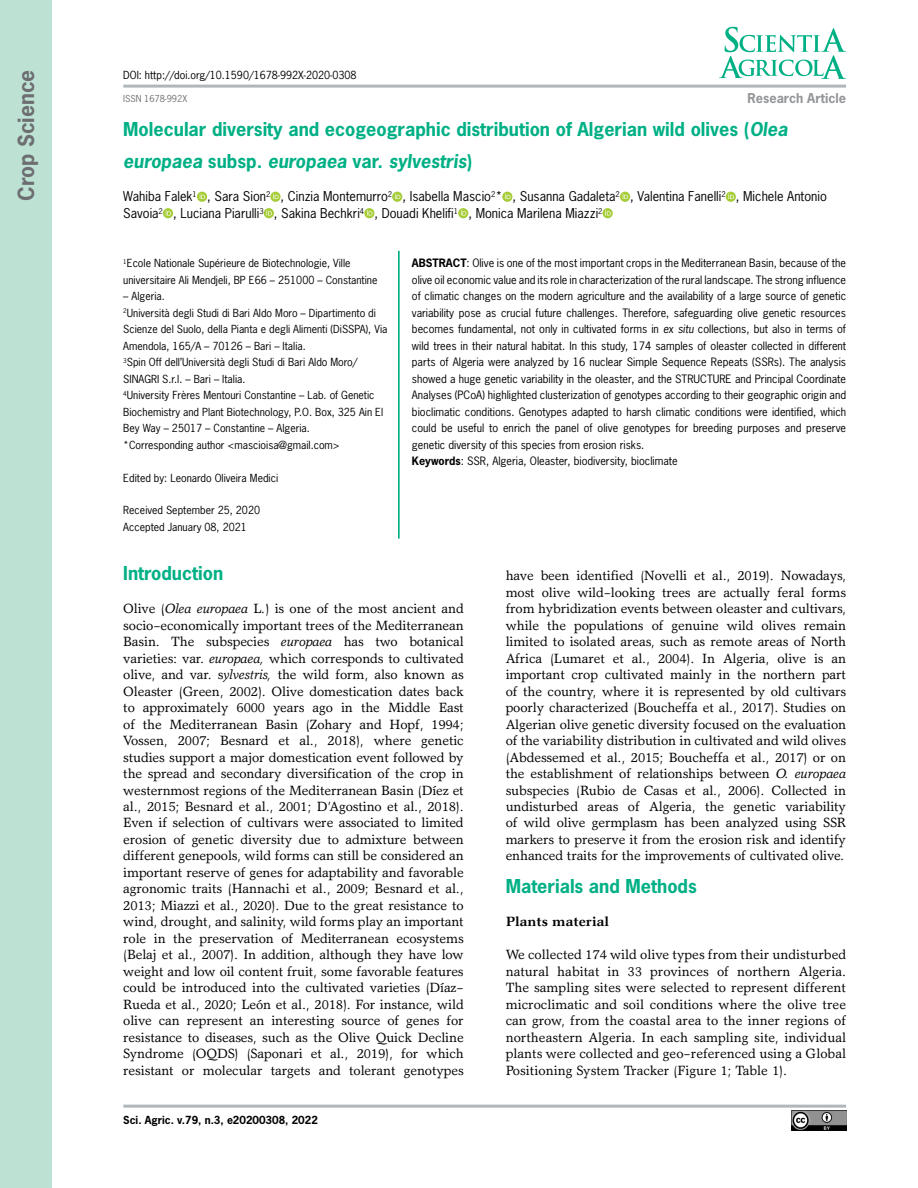
<style>
.page{position:relative;width:918px;height:1188px;background:#fff}
.page>*{position:absolute;margin:0;border:0;box-sizing:border-box;transform-origin:0 0}
.t1{font:700 21px "News Gothic";color:#6d6e71}
.t2{font:700 18px "News Gothic";color:#00b085}
.t3{font:italic 700 18px "News Gothic";color:#00b085}
.t4{font:13.5px/16.5px "Garth Graphic";letter-spacing:-.01em;color:#000;text-align:justify}
.t5{font:700 13.5px "Garth Graphic";color:#000}
.t6{font:12.75px/16.5px "News Gothic";color:#000}
.t7{font:700 12.75px "News Gothic";color:#939598}
.t8{font:10.8px/16.5px "News Gothic";color:#000}
.t9{font:10.5px/16.5px "News Gothic";color:#000}
.t10{font:700 10.5px "News Gothic";color:#000}
.t11{font:9px "News Gothic";color:#6d6e71}
.s1{font-style:italic}
.s2{font-style:normal}
.s3{font-weight:700}
</style>
<div class="page">
<svg style="left:719px;top:27px;width:127px;height:52px"></svg>
<div style="left:0;top:0;width:51px;height:1188px;background:#bde2d4"></div>
<hr style="left:123px;top:85px;width:723px;height:3px;background:#b0b7bb">
<hr style="left:123px;top:1105px;width:723px;height:3px;background:#b0b7bb">
<img style="left:791px;top:1111px;width:55px;height:19px">
<svg style="left:197px;top:192px;width:10px;height:10px"></svg>
<svg style="left:200px;top:193px;width:5px;height:6px"></svg>
<div style="left:270px;top:192px;width:11px;height:10px;background:#a6cc38;border-radius:50%"></div>
<svg style="left:273px;top:193px;width:6px;height:6px"></svg>
<div style="left:392px;top:192px;width:10px;height:10px;background:#a6cc38;border-radius:50%"></div>
<svg style="left:395px;top:193px;width:5px;height:6px"></svg>
<svg style="left:502px;top:192px;width:10px;height:10px"></svg>
<svg style="left:505px;top:193px;width:6px;height:6px"></svg>
<svg style="left:620px;top:192px;width:10px;height:10px"></svg>
<svg style="left:623px;top:193px;width:5px;height:6px"></svg>
<div style="left:726px;top:192px;width:10px;height:10px;background:#a6cc38;border-radius:50%"></div>
<svg style="left:728px;top:193px;width:6px;height:6px"></svg>
<svg style="left:163px;top:208px;width:10px;height:10px"></svg>
<svg style="left:166px;top:210px;width:5px;height:6px"></svg>
<div style="left:264px;top:208px;width:10px;height:10px;background:#a6cc38;border-radius:50%"></div>
<svg style="left:266px;top:210px;width:6px;height:6px"></svg>
<svg style="left:364px;top:208px;width:10px;height:10px"></svg>
<svg style="left:367px;top:210px;width:6px;height:6px"></svg>
<svg style="left:458px;top:208px;width:10px;height:10px"></svg>
<svg style="left:461px;top:210px;width:5px;height:6px"></svg>
<svg style="left:603px;top:208px;width:10px;height:10px"></svg>
<svg style="left:605px;top:210px;width:6px;height:6px"></svg>
<hr style="left:398px;top:251px;width:2px;height:288px;background:#00b085">
<h1 class="t1" style="left:12px;top:201px;width:132px;rotate:-90deg">Crop Science</h1>
<p class="t9" style="left:123px;top:66px;width:235px">DOI: http://doi.org/10.1590/1678-992X-2020-0308</p>
<p class="t11" style="left:123px;top:93px;width:65px">ISSN 1678-992X</p>
<p class="t7" style="left:748px;top:89px;width:100px">Research Article</p>
<h2 class="t2" style="left:123px;top:117px;width:666px">Molecular diversity and ecogeographic distribution of Algerian wild olives (<span class="s1">Olea</span></h2>
<h2 class="t3" style="left:123px;top:150px;width:351px">europaea <span class="s2">subsp.</span> europaea <span class="s2">var.</span> sylvestris<span class="s2">)</span></h2>
<p class="t6" style="left:123px;top:188px;width:705px">Wahiba Falek<sup>1</sup> , Sara Sion<sup>2</sup> , Cinzia Montemurro<sup>2</sup> , Isabella Mascio<sup>2</sup>* , Susanna Gadaleta<sup>2</sup> , Valentina Fanelli<sup>2</sup> , Michele Antonio<br>Savoia<sup>2</sup> , Luciana Piarulli<sup>3</sup> , Sakina Bechkri<sup>4</sup> , Douadi Khelifi<sup>1</sup> , Monica Marilena Miazzi<sup>2</sup></p>
<p class="t9" style="left:123px;top:255px;width:256px"><sup>1</sup>Ecole Nationale Supérieure de Biotechnologie, Ville universitaire Ali Mendjeli, BP E66 – 251000 – Constantine</p>
<p class="t9" style="left:123px;top:288px;width:266px">– Algeria.<br><sup>2</sup>Università degli Studi di Bari Aldo Moro – Dipartimento di Scienze del Suolo, della Pianta e degli Alimenti (DiSSPA), Via Amendola, 165/A – 70126 – Bari – Italia.<br><sup>3</sup>Spin Off dell’Università degli Studi di Bari Aldo Moro/ SINAGRI S.r.l. – Bari – Italia.<br><sup>4</sup>University Frères Mentouri Constantine – Lab. of Genetic Biochemistry and Plant Biotechnology, P.O. Box, 325 Ain El Bey Way – 25017 – Constantine – Algeria.<br>*Corresponding author &lt;mascioisa@gmail.com&gt;</p>
<p class="t9" style="left:123px;top:469px;width:156px">Edited by: Leonardo Oliveira Medici</p>
<p class="t9" style="left:123px;top:502px;width:138px">Received September 25, 2020<br>Accepted January 08, 2021</p>
<p class="t8" style="left:412px;top:255px;width:436px"><span class="s3">ABSTRACT</span>: Olive is one of the most important crops in the Mediterranean Basin, because of the olive oil economic value and its role in characterization of the rural landscape. The strong influence of climatic changes on the modern agriculture and the availability of a large source of genetic variability pose as crucial future challenges. Therefore, safeguarding olive genetic resources becomes fundamental, not only in cultivated forms in <span class="s1">ex situ</span> collections, but also in terms of wild trees in their natural habitat. In this study, 174 samples of oleaster collected in different parts of Algeria were analyzed by 16 nuclear Simple Sequence Repeats (SSRs). The analysis showed a huge genetic variability in the oleaster, and the STRUCTURE and Principal Coordinate Analyses (PCoA) highlighted clusterization of genotypes according to their geographic origin and bioclimatic conditions. Genotypes adapted to harsh climatic conditions were identified, which could be useful to enrich the panel of olive genotypes for breeding purposes and preserve genetic diversity of this species from erosion risks.<br><span class="s3">Keywords</span>: SSR, Algeria, Oleaster, biodiversity, bioclimate</p>
<h2 class="t2" style="left:123px;top:562px;width:101px">Introduction</h2>
<p class="t4" style="left:123px;top:600px;width:342px">Olive (<span class="s1">Olea europaea</span> L<span class="s1">.</span>) is one of the most ancient and socio–economically important trees of the Mediterranean Basin. The subspecies <span class="s1">europaea</span> has two botanical varieties: var. <span class="s1">europaea,</span> which corresponds to cultivated olive, and var. s<span class="s1">ylvestris,</span> the wild form, also known as Oleaster (Green, 2002). Olive domestication dates back to approximately 6000 years ago in the Middle East of the Mediterranean Basin (Zohary and Hopf, 1994; Vossen, 2007; Besnard et al., 2018), where genetic studies support a major domestication event followed by the spread and secondary diversification of the crop in westernmost regions of the Mediterranean Basin (Díez et al., 2015; Besnard et al., 2001; D’Agostino et al., 2018).<br>Even if selection of cultivars were associated to limited erosion of genetic diversity due to admixture between different genepools, wild forms can still be considered an important reserve of genes for adaptability and favorable agronomic traits (Hannachi et al., 2009; Besnard et al., 2013; Miazzi et al., 2020). Due to the great resistance to wind, drought, and salinity, wild forms play an important role in the preservation of Mediterranean ecosystems (Belaj et al., 2007). In addition, although they have low weight and low oil content fruit, some favorable features could be introduced into the cultivated varieties (Díaz– Rueda et al., 2020; León et al., 2018). For instance, wild olive can represent an interesting source of genes for resistance to diseases, such as the Olive Quick Decline Syndrome (OQDS) (Saponari et al., 2019), for which resistant or molecular targets and tolerant genotypes</p>
<p class="t10" style="left:123px;top:1113px;width:196px">Sci. Agric. v.79, n.3, e20200308, 2022</p>
<p class="t4" style="left:506px;top:567px;width:342px">have been identified (Novelli et al., 2019). Nowadays, most olive wild–looking trees are actually feral forms from hybridization events between oleaster and cultivars, while the populations of genuine wild olives remain limited to isolated areas, such as remote areas of North Africa (Lumaret et al., 2004). In Algeria, olive is an important crop cultivated mainly in the northern part of the country, where it is represented by old cultivars poorly characterized (Boucheffa et al., 2017). Studies on Algerian olive genetic diversity focused on the evaluation of the variability distribution in cultivated and wild olives (Abdessemed et al., 2015; Boucheffa et al., 2017) or on the establishment of relationships between <span class="s1">O. europaea </span>subspecies (Rubio de Casas et al., 2006). Collected in undisturbed areas of Algeria, the genetic variability of wild olive germplasm has been analyzed using SSR markers to preserve it from the erosion risk and identify enhanced traits for the improvements of cultivated olive.</p>
<h2 class="t2" style="left:506px;top:875px;width:193px">Materials and Methods</h2>
<p class="t5" style="left:506px;top:914px;width:105px">Plants material</p>
<p class="t4" style="left:506px;top:946px;width:342px">We collected 174 wild olive types from their undisturbed natural habitat in 33 provinces of northern Algeria.<br>The sampling sites were selected to represent different microclimatic and soil conditions where the olive tree can grow, from the coastal area to the inner regions of northeastern Algeria. In each sampling site, individual plants were collected and geo–referenced using a Global Positioning System Tracker (Figure 1; Table 1).</p>
</div>
